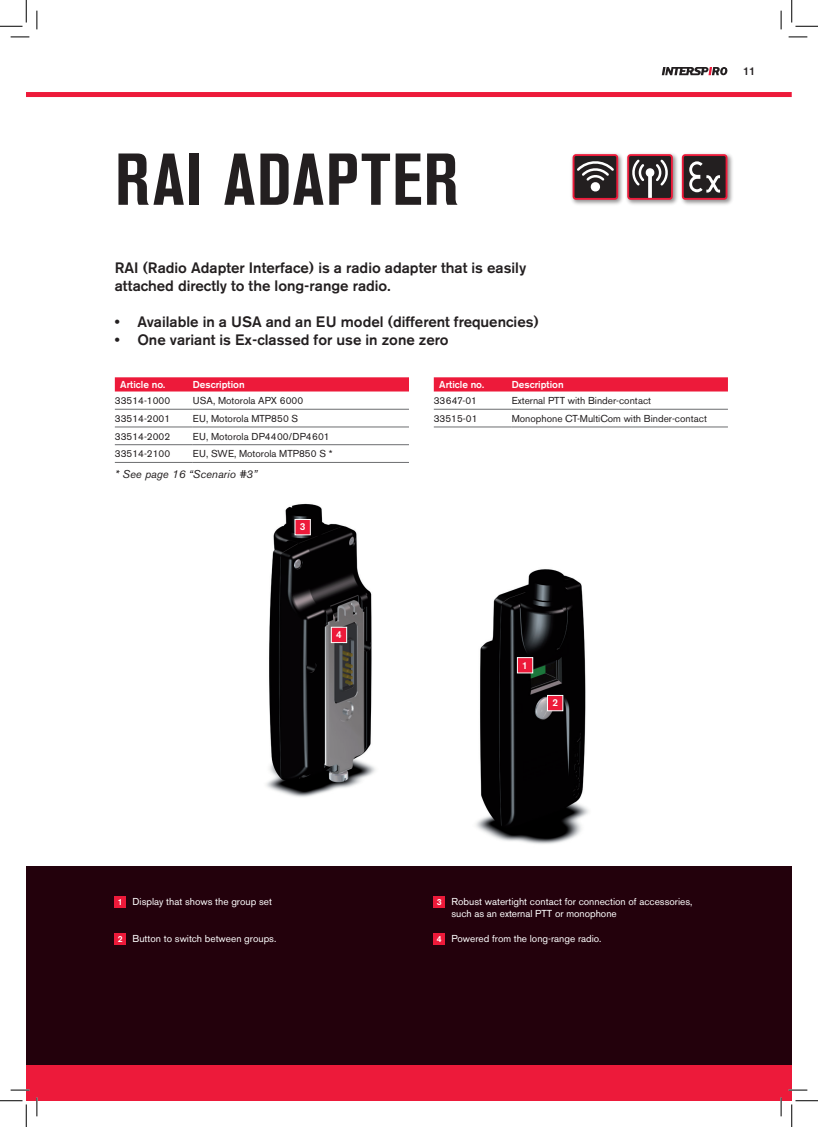
<style>
.page{position:relative;width:818px;height:1127px;background:#fff}
.page>*{position:absolute;margin:0;border:0;box-sizing:border-box;transform-origin:0 0}
.t1{font:700 condensed 72.5px "Akzidenz Grotesk BE";letter-spacing:.02em;color:#231f20}
.t2{font:500 15px/18px "Akzidenz Grotesk BE";color:#231f20}
.t3{font:italic 11.25px "Akzidenz Grotesk BE";color:#231f20}
.t4{font:500 11.25px "Akzidenz Grotesk BE";color:#231f20}
.t5{font:10px "Akzidenz Grotesk BE";color:#231f20}
.t6{font:10px/12.5px "Akzidenz Grotesk BE";color:#fff}
.t7{font:500 10px "Akzidenz Grotesk BE";color:#fff}
.s1{font-weight:500;font-size:8.75px}
</style>
<div class="page">
<img style="left:266px;top:503px;width:110px;height:294px">
<img style="left:476px;top:569px;width:113px;height:275px">
<div style="left:37px;top:866px;width:755px;height:223px;background:#23010c"></div>
<svg style="left:331px;top:626px;width:16px;height:17px"></svg>
<svg style="left:294px;top:518px;width:17px;height:17px"></svg>
<svg style="left:547px;top:694px;width:16px;height:17px"></svg>
<svg style="left:517px;top:656px;width:16px;height:17px"></svg>
<div style="left:26px;top:866px;width:11px;height:223px;background:#23010c"></div>
<img style="left:571px;top:153px;width:52px;height:52px">
<div style="left:573px;top:155px;width:44px;height:44px;background:#231f20;border-radius:2px"></div>
<div style="left:573px;top:154px;width:45px;height:46px;border:2px solid #ed1a3a;border-radius:2px"></div>
<svg style="left:575px;top:160px;width:41px;height:32px"></svg>
<img style="left:681px;top:153px;width:52px;height:52px">
<div style="left:683px;top:155px;width:43px;height:44px;background:#231f20;border-radius:2px"></div>
<div style="left:682px;top:154px;width:45px;height:46px;border:2px solid #ed1a3a;border-radius:2px"></div>
<svg style="left:689px;top:161px;width:31px;height:31px"></svg>
<img style="left:626px;top:153px;width:52px;height:52px">
<div style="left:628px;top:155px;width:44px;height:44px;background:#231f20;border-radius:2px"></div>
<div style="left:627px;top:154px;width:46px;height:46px;border:2px solid #ed1a3a;border-radius:2px"></div>
<svg style="left:632px;top:159px;width:36px;height:27px"></svg>
<svg style="left:648px;top:172px;width:4px;height:26px"></svg>
<div style="left:115px;top:896px;width:11px;height:11px;background:#ed1a3a"></div>
<div style="left:115px;top:933px;width:11px;height:11px;background:#ed1a3a"></div>
<div style="left:434px;top:896px;width:11px;height:11px;background:#ed1a3a"></div>
<div style="left:434px;top:933px;width:11px;height:11px;background:#ed1a3a"></div>
<svg style="left:115px;top:377px;width:294px;height:14px;background:#ed1f3e"></svg>
<hr style="left:115px;top:409px;width:78px;height:1px;background:#6c6d70">
<hr style="left:115px;top:426px;width:78px;height:1px;background:#6c6d70">
<hr style="left:193px;top:409px;width:216px;height:1px;background:#6c6d70">
<hr style="left:193px;top:426px;width:216px;height:1px;background:#6c6d70">
<hr style="left:115px;top:444px;width:78px;height:1px;background:#6c6d70">
<hr style="left:115px;top:462px;width:78px;height:1px;background:#6c6d70">
<hr style="left:193px;top:444px;width:216px;height:1px;background:#6c6d70">
<hr style="left:193px;top:462px;width:216px;height:1px;background:#6c6d70">
<svg style="left:434px;top:377px;width:294px;height:14px;background:#ed1f3e"></svg>
<hr style="left:434px;top:409px;width:78px;height:1px;background:#6c6d70">
<hr style="left:434px;top:426px;width:78px;height:1px;background:#6c6d70">
<hr style="left:512px;top:409px;width:216px;height:1px;background:#6c6d70">
<hr style="left:512px;top:426px;width:216px;height:1px;background:#6c6d70">
<svg style="left:662px;top:67px;width:66px;height:9px"></svg>
<div style="left:26px;top:92px;width:766px;height:5px;background:#ed1a3a"></div>
<div style="left:26px;top:1064px;width:766px;height:36px;background:#ed1a3a"></div>
<svg style="left:11px;top:36px;width:18px;height:2px"></svg>
<svg style="left:788px;top:36px;width:19px;height:2px"></svg>
<svg style="left:11px;top:1089px;width:18px;height:1px"></svg>
<svg style="left:788px;top:1089px;width:19px;height:1px"></svg>
<svg style="left:36px;top:11px;width:2px;height:18px"></svg>
<svg style="left:36px;top:1097px;width:2px;height:18px"></svg>
<svg style="left:780px;top:11px;width:2px;height:18px"></svg>
<svg style="left:780px;top:1097px;width:2px;height:18px"></svg>
<svg style="left:0;top:0;width:27px;height:27px"></svg>
<svg style="left:0;top:1100px;width:27px;height:26px"></svg>
<svg style="left:791px;top:0;width:27px;height:27px"></svg>
<svg style="left:791px;top:1100px;width:27px;height:26px"></svg>
<h1 class="t1" style="left:115px;top:138px;width:345px">RAI ADAPTER</h1>
<h2 class="t2" style="left:115px;top:259px;width:413px">RAI (Radio Adapter Interface) is a radio adapter that is easily attached directly to the long-range radio.</h2>
<h2 class="t2" style="left:115px;top:313px;width:426px">• Available in a USA and an EU model (different frequencies)</h2>
<h2 class="t2" style="left:115px;top:331px;width:335px">• One variant is Ex-classed for use in zone zero</h2>
<p class="t7" style="left:120px;top:378px;width:46px">Article no.</p>
<p class="t7" style="left:193px;top:378px;width:53px">Description</p>
<p class="t5" style="left:115px;top:394px;width:57px">33514-1000</p>
<p class="t5" style="left:193px;top:394px;width:112px">USA, Motorola APX 6000</p>
<p class="t5" style="left:115px;top:412px;width:57px">33514-2001</p>
<p class="t5" style="left:193px;top:412px;width:107px">EU, Motorola MTP850 S</p>
<p class="t5" style="left:115px;top:430px;width:57px">33514-2002</p>
<p class="t5" style="left:193px;top:430px;width:138px">EU, Motorola DP4400/DP4601</p>
<p class="t5" style="left:115px;top:448px;width:57px">33514-2100</p>
<p class="t5" style="left:193px;top:448px;width:141px">EU, SWE, Motorola MTP850 S *</p>
<p class="t3" style="left:115px;top:467px;width:144px">* See page 16 “Scenario #3”</p>
<p class="t7" style="left:300px;top:520px;width:7px">3</p>
<p class="t7" style="left:439px;top:378px;width:46px">Article no.</p>
<p class="t7" style="left:512px;top:378px;width:53px">Description</p>
<p class="t5" style="left:434px;top:394px;width:45px">33647-01</p>
<p class="t5" style="left:512px;top:394px;width:141px">External PTT with Binder-contact</p>
<p class="t5" style="left:434px;top:412px;width:45px">33515-01</p>
<p class="t5" style="left:512px;top:412px;width:197px">Monophone CT-MultiCom with Binder-contact</p>
<p class="t4" style="left:743px;top:64px;width:14px">11</p>
<p class="t7" style="left:336px;top:628px;width:7px">4</p>
<p class="t7" style="left:522px;top:658px;width:7px">1</p>
<p class="t7" style="left:552px;top:696px;width:7px">2</p>
<p class="t6" style="left:118px;top:894px;width:155px"><span class="s1">1</span> Display that shows the group set</p>
<p class="t6" style="left:118px;top:932px;width:160px"><span class="s1">2</span> Button to switch between groups.</p>
<p class="t6" style="left:451px;top:894px;width:242px;text-indent:-15px"><span class="s1">3</span> Robust watertight contact for connection of accessories, such as an external PTT or monophone</p>
<p class="t6" style="left:437px;top:932px;width:166px"><span class="s1">4</span> Powered from the long-range radio.</p>
</div>
